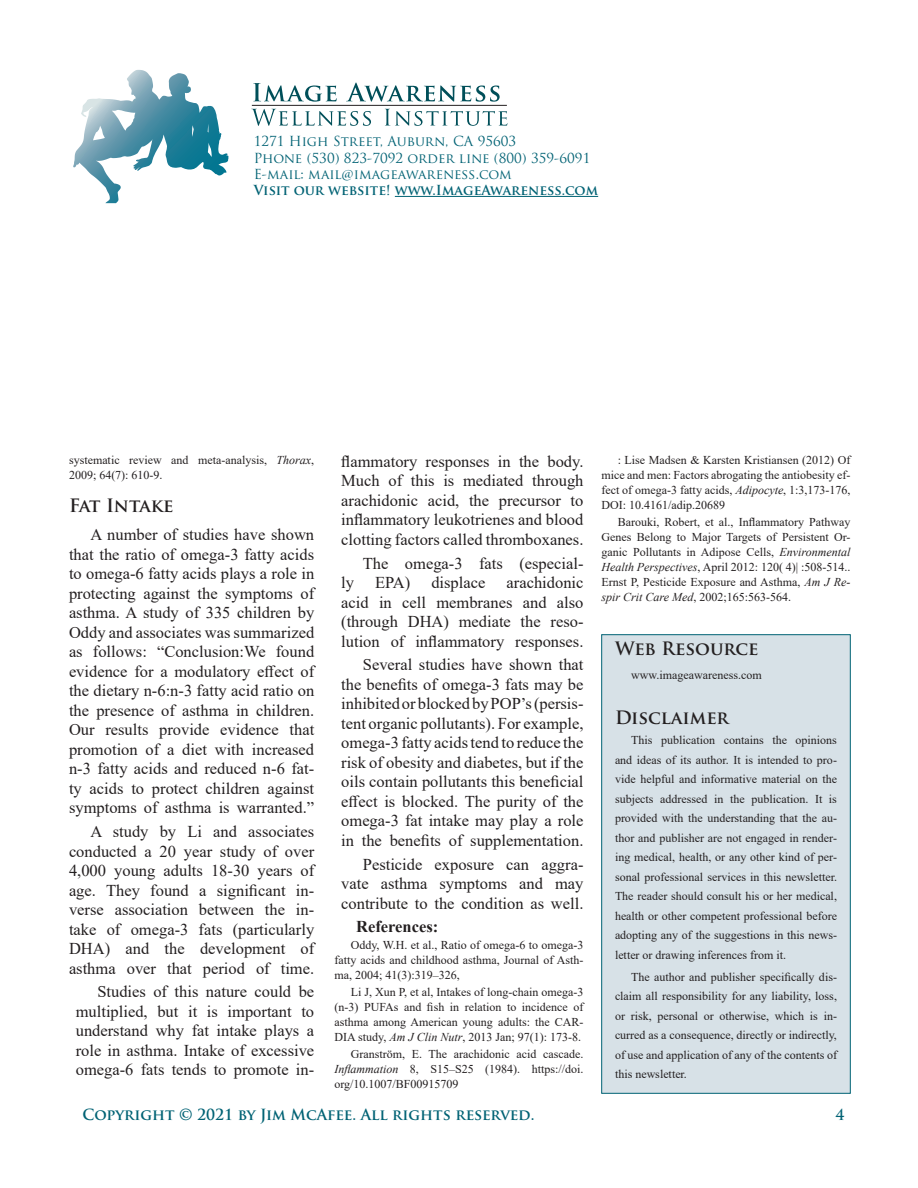
<style>
.page{position:relative;width:918px;height:1188px;background:#fff}
.page>*{position:absolute;margin:0;border:0;box-sizing:border-box;transform-origin:0 0}
.Heading2{font:700 18px "Trajan Pro";color:#231f20}
.Heading2-2{font:700 18px "Trajan Pro";letter-spacing:-.02em;color:#231f20}
.Body_Text{font:16.5px/19.5px "Times New Roman";color:#231f20;text-align:justify}
.Body_Text-2{font:700 16.5px "Times New Roman";color:#231f20}
.t1{font:700 15px "Trajan Pro";color:#006274}
.t2{font:13.5px/16.2px "Trajan Pro";color:#006274}
.t3{font:700 13.5px "Trajan Pro";color:#006274}
.t4{font:12px/19.5px "Times New Roman";color:#231f20;text-align:justify}
.s1{font-style:italic}
</style>
<div class="page">
<div style="left:602px;top:634px;width:248px;height:460px;background:#d7e1e7;border:1px solid #006274"></div>
<svg style="left:73px;top:70px;width:156px;height:133px"></svg>
<svg style="left:253px;top:83px;width:84px;height:19px"></svg>
<svg style="left:346px;top:83px;width:154px;height:19px"></svg>
<svg style="left:251px;top:109px;width:120px;height:17px"></svg>
<svg style="left:385px;top:109px;width:122px;height:17px"></svg>
<hr style="left:252px;top:105px;width:255px;height:1px;background:#231f20">
<hr style="left:395px;top:196px;width:203px;height:1px;background:#006274">
<p class="t2" style="left:254px;top:133px;width:338px">1271 High Street, Auburn, CA 95603<br>Phone (530) 823-7092 order line (800) 359-6091</p>
<p class="t2" style="left:254px;top:166px;width:260px">E-mail: mail@imageawareness.com</p>
<p class="t3" style="left:254px;top:182px;width:346px">Visit our website! www.ImageAwareness.com</p>
<p class="t4" style="left:69px;top:452px;width:247px;line-height:15px">systematic review and meta-analysis, <span class="s1">Thorax</span>,<br>2009; 64(7): 610-9.</p>
<p class="Heading2-2" style="left:69px;top:494px;width:106px">Fat Intake</p>
<p class="Body_Text" style="left:69px;top:524px;width:247px;text-indent:22px">A number of studies have shown that the ratio of omega-3 fatty acids to omega-6 fatty acids plays a role in protecting against the symptoms of asthma. A study of 335 children by Oddy and associates was summarized as follows: “Conclusion:We found evidence for a modulatory effect of the dietary n-6:n-3 fatty acid ratio on the presence of asthma in children.<br>Our results provide evidence that promotion of a diet with increased n-3 fatty acids and reduced n-6 fat&shy;ty acids to protect children against symptoms of asthma is warranted.”</p>
<p class="Body_Text" style="left:69px;top:821px;width:247px;text-indent:22px">A study by Li and associates conducted a 20 year study of over 4,000 young adults 18-30 years of age. They found a significant in&shy;verse association between the in&shy;take of omega-3 fats (particularly DHA) and the development of asthma over that period of time.</p>
<p class="Body_Text" style="left:76px;top:982px;width:240px;text-indent:22px">Studies of this nature could be multiplied, but it is important to understand why fat intake plays a role in asthma. Intake of excessive omega-6 fats tends to promote in-</p>
<p class="Body_Text" style="left:341px;top:451px;width:244px">flammatory responses in the body.<br>Much of this is mediated through arachidonic acid, the precursor to inflammatory leukotrienes and blood clotting factors called thromboxanes.</p>
<p class="Body_Text" style="left:363px;top:553px;width:222px">The omega-3 fats (especial-</p>
<p class="Body_Text" style="left:341px;top:572px;width:14px">ly</p>
<p class="Body_Text" style="left:375px;top:572px;width:37px">EPA)</p>
<p class="Body_Text" style="left:431px;top:572px;width:56px">displace</p>
<p class="Body_Text" style="left:341px;top:572px;width:244px;text-indent:165px">arachidonic acid in cell membranes and also (through DHA) mediate the reso&shy;lution of inflammatory responses.</p>
<p class="Body_Text" style="left:341px;top:655px;width:244px;text-indent:22px">Several studies have shown that the benefits of omega-3 fats may be inhibited or blocked by POP’s (persis&shy;tent organic pollutants). For example, omega-3 fatty acids tend to reduce the risk of obesity and diabetes, but if the oils contain pollutants this beneficial effect is blocked. The purity of the omega-3 fat intake may play a role in the benefits of supplementation.</p>
<p class="Body_Text" style="left:341px;top:854px;width:244px;text-indent:22px">Pesticide exposure can aggra&shy;vate asthma symptoms and may contribute to the condition as well.</p>
<p class="Body_Text-2" style="left:356px;top:915px;width:84px">References:</p>
<p class="t4" style="left:334px;top:937px;width:250px;line-height:15px;text-indent:16px">Oddy, W.H. et al., Ratio of omega‐6 to omega‐3 fatty acids and childhood asthma, Journal of Asth&shy;ma, 2004; 41(3):319–326,</p>
<p class="t4" style="left:334px;top:984px;width:250px;line-height:15px;text-indent:16px">Li J, Xun P, et al, Intakes of long-chain omega-3 (n-3) PUFAs and fish in relation to incidence of asthma among American young adults: the CAR-DIA study, <span class="s1">Am J Clin Nutr</span>, 2013 Jan; 97(1): 173-8.</p>
<p class="t4" style="left:334px;top:1046px;width:251px;line-height:15px;text-indent:16px">Granström, E. The arachidonic acid cascade.<br><span class="s1">Inflammation</span> 8, S15–S25 (1984). https://doi. org/10.1007/BF00915709</p>
<p class="t4" style="left:602px;top:452px;width:251px;line-height:15px;text-indent:16px">: Lise Madsen &amp; Karsten Kristiansen (2012) Of mice and men: Factors abrogating the antiobesity ef&shy;fect of omega-3 fatty acids, <span class="s1">Adipocyte</span>, 1:3,173-176, DOI: 10.4161/adip.20689</p>
<p class="t4" style="left:602px;top:514px;width:251px;line-height:15px;text-indent:16px">Barouki, Robert, et al., Inflammatory Pathway Genes Belong to Major Targets of Persistent Or&shy;ganic Pollutants in Adipose Cells, <span class="s1">Environmental Health Perspectives</span>, April 2012: 120( 4)| :508-514..<br>Ernst P, Pesticide Exposure and Asthma, <span class="s1">Am J Re&shy;spir Crit Care Med</span>, 2002;165:563-564.</p>
<p class="Heading2" style="left:615px;top:637px;width:145px">Web Resource</p>
<p class="t4" style="left:631px;top:665px;width:132px">www.imageawareness.com</p>
<p class="Heading2" style="left:615px;top:706px;width:115px">Disclaimer</p>
<p class="t4" style="left:615px;top:730px;width:224px;text-indent:16px">This publication contains the opinions and ideas of its author. It is intended to pro&shy;vide helpful and informative material on the subjects addressed in the publication. It is provided with the understanding that the au&shy;thor and publisher are not engaged in render&shy;ing medical, health, or any other kind of per&shy;sonal professional services in this newsletter.<br>The reader should consult his or her medical, health or other competent professional before adopting any of the suggestions in this news&shy;letter or drawing inferences from it.</p>
<p class="t4" style="left:615px;top:966px;width:223px;text-indent:16px">The author and publisher specifically dis&shy;claim all responsibility for any liability, loss, or risk, personal or otherwise, which is in&shy;curred as a consequence, directly or indirectly, of use and application of any of the contents of this newsletter.</p>
<p class="t1" style="left:82px;top:1106px;width:453px">Copyright © 2021 by Jim McAfee. All rights reserved.</p>
<p class="t1" style="left:836px;top:1106px;width:10px">4</p>
</div>
